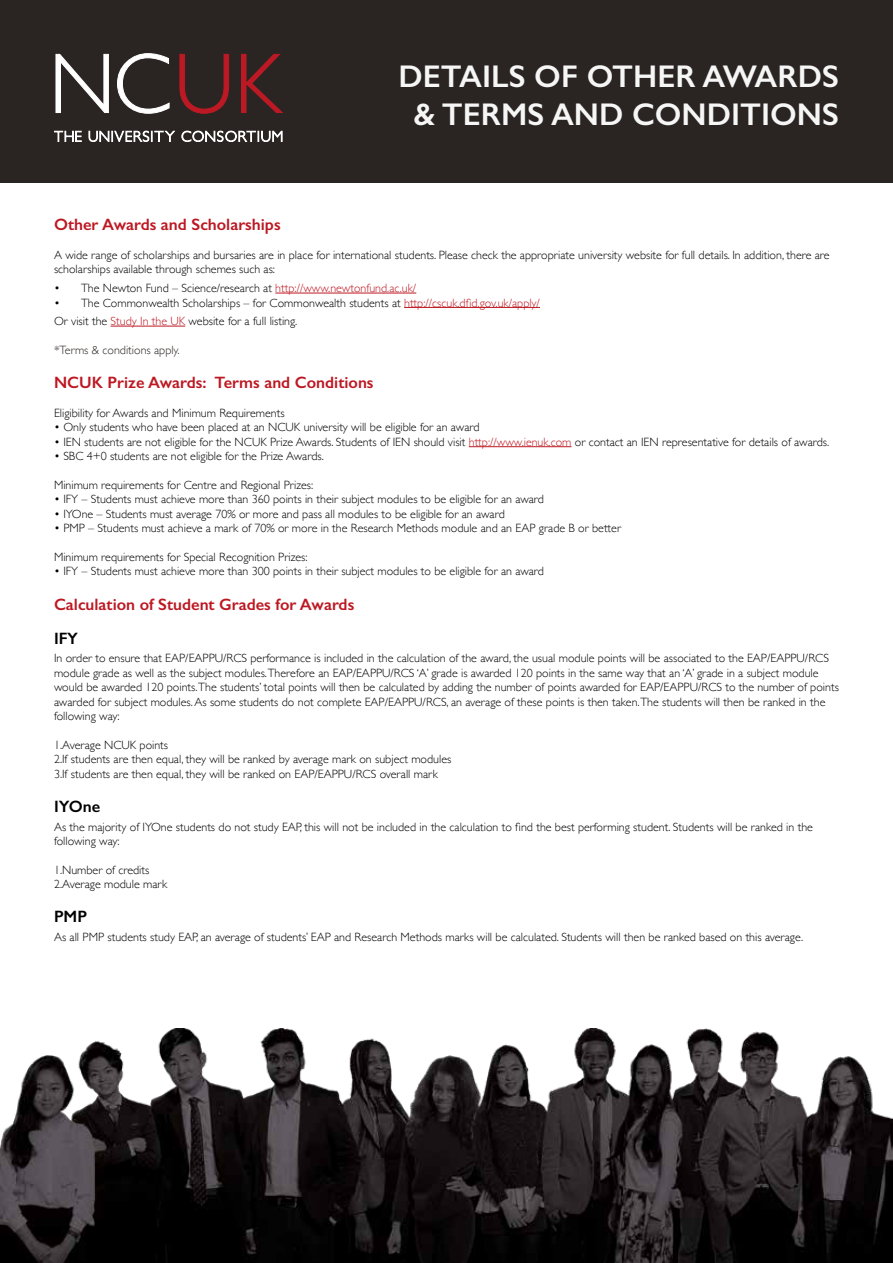
<style>
.page{position:relative;width:893px;height:1263px;background:#fff}
.page>*{position:absolute;margin:0;border:0;box-sizing:border-box;transform-origin:0 0}
.t1{font:600 31.5px/37.8px "Gill Sans";color:#f6f6f6;text-align:center}
.t2{font:600 16.5px "Gill Sans";color:#bd1822}
.t3{font:600 16.5px "Gill Sans";color:#000}
.t4{font:300 12px/14.4px "Gill Sans";color:#000}
.t5{font:300 12px "Gill Sans";color:#2a2522}
.s1{color:#bd1822}
</style>
<div class="page">
<div style="left:0;top:0;width:893px;height:182px;background:#2a2522"></div>
<svg style="left:55px;top:54px;width:54px;height:59px"></svg>
<svg style="left:117px;top:53px;width:53px;height:61px"></svg>
<svg style="left:179px;top:54px;width:50px;height:60px"></svg>
<svg style="left:241px;top:53px;width:42px;height:60px"></svg>
<svg style="left:54px;top:131px;width:28px;height:11px"></svg>
<svg style="left:89px;top:131px;width:86px;height:11px"></svg>
<svg style="left:181px;top:131px;width:101px;height:11px"></svg>
<hr style="left:275px;top:293px;width:141px;height:1px;background:#bd1822">
<hr style="left:404px;top:307px;width:136px;height:1px;background:#bd1822">
<hr style="left:111px;top:326px;width:74px;height:1px;background:#bd1822">
<hr style="left:469px;top:446px;width:102px;height:1px;background:#bd1822">
<img style="left:0;top:1029px;width:893px;height:234px">
<h1 class="t1" style="left:398px;top:57px;width:442px">DETAILS OF OTHER AWARDS &amp; TERMS AND CONDITIONS</h1>
<h2 class="t2" style="left:54px;top:215px;width:228px">Other Awards and Scholarships</h2>
<p class="t4" style="left:54px;top:247px;width:777px">A wide range of scholarships and bursaries are in place for international students. Please check the appropriate university website for full details. In addition, there are scholarships available through schemes such as:</p>
<p class="t4" style="left:54px;top:280px;width:364px">• The Newton Fund – Science/research at <span class="s1">http://www.newtonfund.ac.uk/</span></p>
<p class="t4" style="left:54px;top:293px;width:487px;line-height:18.6px">• The Commonwealth Scholarships – for Commonwealth students at <span class="s1">http://cscuk.dfid.gov.uk/apply/<br></span>Or visit the <span class="s1">Study In the UK</span> website for a full listing.</p>
<p class="t5" style="left:54px;top:341px;width:127px">*Terms &amp; conditions apply.</p>
<h2 class="t2" style="left:54px;top:373px;width:321px">NCUK Prize Awards: Terms and Conditions</h2>
<p class="t4" style="left:54px;top:405px;width:232px">Eligibility for Awards and Minimum Requirements</p>
<p class="t4" style="left:54px;top:420px;width:427px">• Only students who have been placed at an NCUK university will be eligible for an award</p>
<p class="t4" style="left:54px;top:434px;width:777px">• IEN students are not eligible for the NCUK Prize Awards. Students of IEN should visit <span class="s1">http://www.ienuk.com</span> or contact an IEN representative for details of awards.</p>
<p class="t4" style="left:54px;top:448px;width:271px">• SBC 4+0 students are not eligible for the Prize Awards.</p>
<p class="t4" style="left:54px;top:477px;width:261px">Minimum requirements for Centre and Regional Prizes:</p>
<p class="t4" style="left:54px;top:492px;width:492px">• IFY – Students must achieve more than 360 points in their subject modules to be eligible for an award</p>
<p class="t4" style="left:54px;top:506px;width:452px">• IYOne – Students must average 70% or more and pass all modules to be eligible for an award</p>
<p class="t4" style="left:54px;top:520px;width:568px">• PMP – Students must achieve a mark of 70% or more in the Research Methods module and an EAP grade B or better</p>
<p class="t4" style="left:54px;top:549px;width:255px">Minimum requirements for Special Recognition Prizes:</p>
<p class="t4" style="left:54px;top:564px;width:492px">• IFY – Students must achieve more than 300 points in their subject modules to be eligible for an award</p>
<h2 class="t2" style="left:54px;top:594px;width:302px">Calculation of Student Grades for Awards</h2>
<h2 class="t3" style="left:54px;top:628px;width:26px">IFY</h2>
<p class="t4" style="left:54px;top:651px;width:786px">In order to ensure that EAP/EAPPU/RCS performance is included in the calculation of the award, the usual module points will be associated to the EAP/EAPPU/RCS module grade as well as the subject modules.Therefore an EAP/EAPPU/RCS ‘A’ grade is awarded 120 points in the same way that an ‘A’ grade in a subject module would be awarded 120 points.The students’ total points will then be calculated by adding the number of points awarded for EAP/EAPPU/RCS to the number of points awarded for subject modules. As some students do not complete EAP/EAPPU/RCS, an average of these points is then taken.The students will then be ranked in the following way:</p>
<p class="t4" style="left:54px;top:737px;width:399px">1.Average NCUK points<br>2.If students are then equal, they will be ranked by average mark on subject modules<br>3.If students are then equal, they will be ranked on EAP/EAPPU/RCS overall mark</p>
<h2 class="t3" style="left:54px;top:796px;width:48px">IYOne</h2>
<p class="t4" style="left:54px;top:819px;width:760px">As the majority of IYOne students do not study EAP, this will not be included in the calculation to find the best performing student. Students will be ranked in the following way:</p>
<p class="t4" style="left:54px;top:862px;width:115px">1.Number of credits<br>2.Average module mark</p>
<h2 class="t3" style="left:54px;top:907px;width:35px">PMP</h2>
<p class="t4" style="left:54px;top:929px;width:751px">As all PMP students study EAP, an average of students’ EAP and Research Methods marks will be calculated. Students will then be ranked based on this average.</p>
</div>
